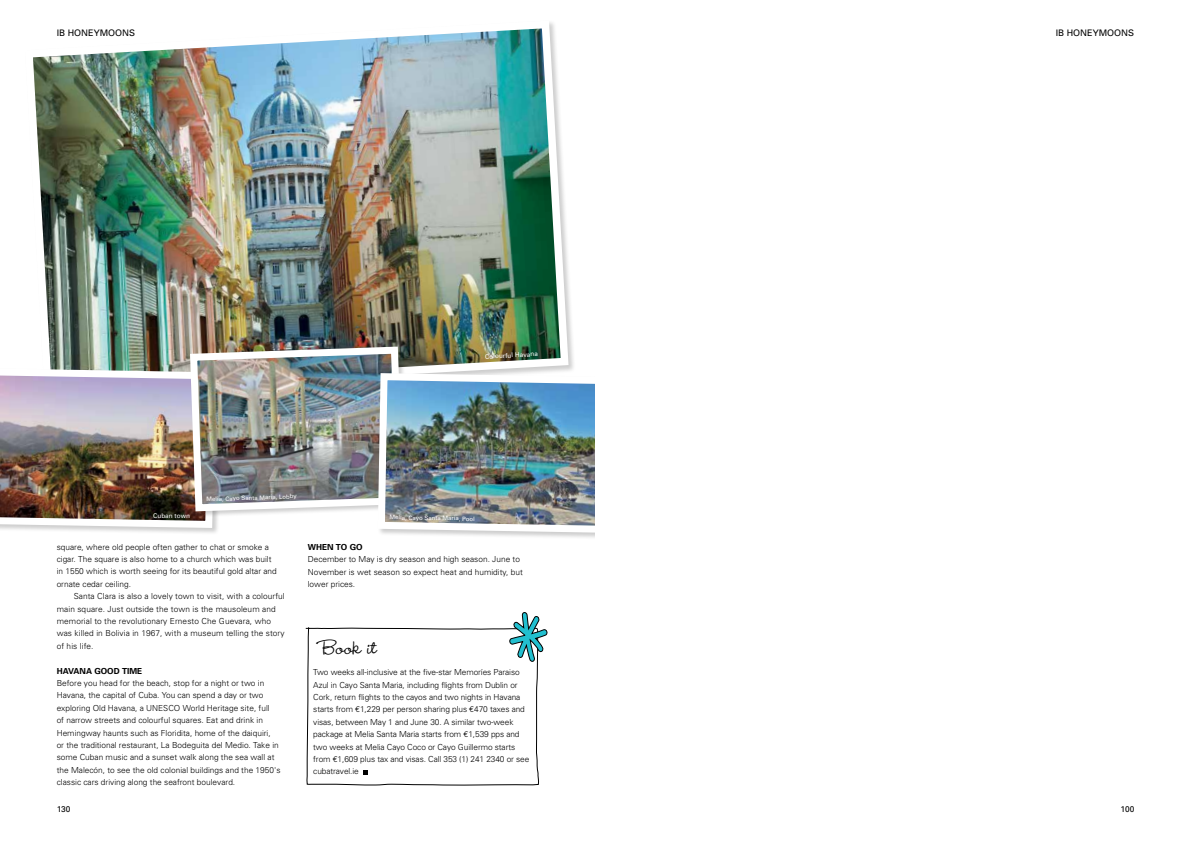
<style>
.page{position:relative;width:1191px;height:842px;background:#fff}
.page>*{position:absolute;margin:0;border:0;box-sizing:border-box;transform-origin:0 0}
.t1{font:500 25px "Wendy LP";color:#000}
.t2{font:9px "Univers";color:#000}
.t3{font:300 8.3px/12.4px "Univers";color:#000}
.t4{font:700 8.3px "Univers";color:#000}
.t5{font:8.3px "Univers";color:#000}
.t6{font:6.4px "Univers";color:#fff}
.t7{font:6px "Univers";color:#fff}
.s1{font-family:"Euro Mono";font-weight:400}
</style>
<div class="page">
<img style="left:33px;top:22px;width:539px;height:321px">
<svg style="left:306px;top:612px;width:241px;height:173px"></svg>
<div style="left:0;top:367px;width:222px;height:168px;background:#000;opacity:.2"></div>
<div style="left:377px;top:372px;width:250px;height:168px;background:#000;opacity:.2"></div>
<img style="left:0;top:343px;width:574px;height:188px">
<img style="left:374px;top:370px;width:221px;height:166px">
<div style="left:595px;top:356px;width:100px;height:486px;background:#fff"></div>
<p class="t2" style="left:57px;top:27px;width:80px">IB HONEYMOONS</p>
<p class="t2" style="left:1055px;top:27px;width:80px">IB HONEYMOONS</p>
<p class="t6" style="left:485px;top:352px;width:55px;rotate:-3deg">Colourful Havana</p>
<p class="t6" style="left:153px;top:511px;width:38px">Cuban town</p>
<p class="t7" style="left:206px;top:495px;width:92px;rotate:-2deg">Melia, Cayo Santa Maria, Lobby</p>
<p class="t3" style="left:57px;top:540px;width:222px">square, where old people often gather to chat or smoke a cigar. The square is also home to a church which was built in 1550 which is worth seeing for its beautiful gold altar and ornate cedar ceiling.</p>
<p class="t3" style="left:57px;top:590px;width:230px;text-indent:17px">Santa Clara is also a lovely town to visit, with a colourful main square. Just outside the town is the mausoleum and memorial to the revolutionary Ernesto Che Guevara, who was killed in Bolivia in 1967, with a museum telling the story of his life.</p>
<p class="t4" style="left:57px;top:665px;width:72px">HAVANA GOOD TIME</p>
<p class="t3" style="left:57px;top:677px;width:225px">Before you head for the beach, stop for a night or two in Havana, the capital of Cuba. You can spend a day or two exploring Old Havana, a UNESCO World Heritage site, full<br>of narrow streets and colourful squares. Eat and drink in Hemingway haunts such as Floridita, home of the daiquiri,<br>or the traditional restaurant, La Bodeguita del Medio. Take in some Cuban music and a sunset walk along the sea wall at the Malecón, to see the old colonial buildings and the 1950's classic cars driving along the seafront boulevard.</p>
<p class="t7" style="left:389px;top:513px;width:87px;rotate:1deg">Melia, Cayo Santa Maria, Pool</p>
<p class="t4" style="left:308px;top:541px;width:50px">WHEN TO GO</p>
<p class="t3" style="left:308px;top:553px;width:216px">December to May is dry season and high season. June to<br>November is wet season so expect heat and humidity, but lower prices.</p>
<h1 class="t1" style="left:319px;top:634px;width:59px">Book it</h1>
<p class="t3" style="left:313px;top:666px;width:217px">Two weeks all-inclusive at the five-star Memoríes Paraiso Azul in Cayo Santa Maria, including flights from Dublin or Cork, return flights to the cayos and two nights in Havana starts from <span class="s1">€</span>1,229 per person sharing plus <span class="s1">€</span>470 taxes and visas, between May 1 and June 30. A similar two-week package at Melia Santa Maria starts from <span class="s1">€</span>1,539 pps and two weeks at Melia Cayo Coco or Cayo Guillermo starts from <span class="s1">€</span>1,609 plus tax and visas. Call 353 (1) 241 2340 or see cubatravel.ie</p>
<p class="t5" style="left:57px;top:804px;width:15px">130</p>
<p class="t5" style="left:1120px;top:804px;width:15px">100</p>
</div>
